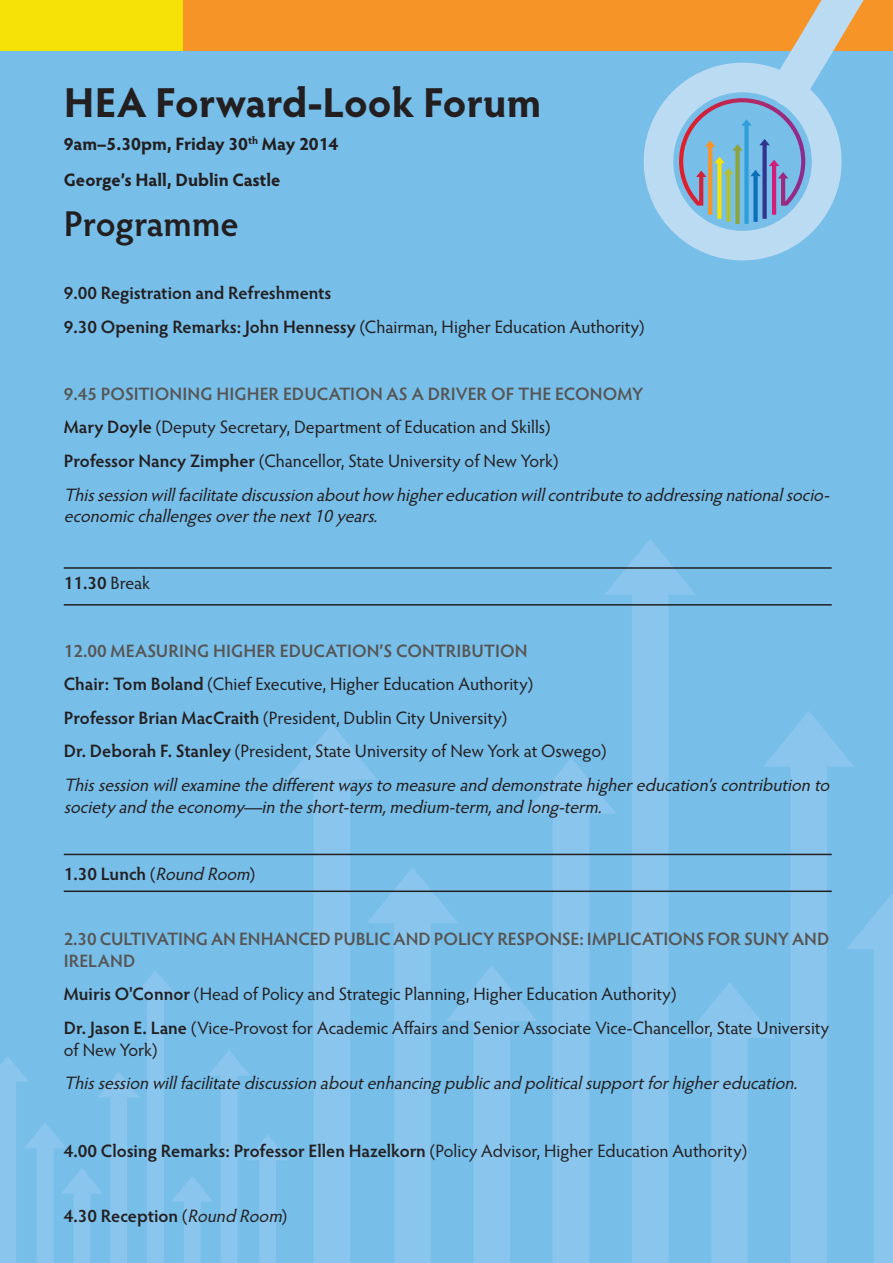
<style>
.page{position:relative;width:893px;height:1263px;background:#77bee9}
.page>*{position:absolute;margin:0;border:0;box-sizing:border-box;transform-origin:0 0}
.t1{font:700 42px "Hypatia Sans Pro";letter-spacing:.005em;color:#231f20}
.t2{font:600 36px "Hypatia Sans Pro";color:#231f20}
.t3{font:18px/33.6px "Hypatia Sans Pro";color:#231f20}
.t4{font:italic 18px/33.6px "Hypatia Sans Pro";letter-spacing:-.02em;color:#231f20}
.t5{font:600 18px/33.6px "Hypatia Sans Pro";letter-spacing:-.005em;color:#231f20}
.t6{font:600 18px/21.6px "Hypatia Sans Pro";letter-spacing:-.005em;color:#565554}
.t7{font:700 18px/36.6px "Hypatia Sans Pro";color:#231f20}
.s1{font-weight:400}
.s2{font-weight:600;font-style:normal;color:#565554}
.s3{font-weight:600;font-style:normal}
.s4{font-style:normal}
.s5{font-weight:600;color:#565554}
.s6{font-weight:600}
.s7{font-style:italic}
.s8{font-weight:400;font-style:italic}
</style>
<div class="page">
<div style="left:0;top:0;width:893px;height:51px;background:#f79428"></div>
<div style="left:0;top:0;width:182px;height:51px;background:#f7e208"></div>
<svg style="left:286px;top:724px;width:92px;height:539px"></svg>
<svg style="left:367px;top:867px;width:158px;height:396px"></svg>
<svg style="left:763px;top:711px;width:91px;height:552px"></svg>
<svg style="left:696px;top:982px;width:79px;height:281px"></svg>
<svg style="left:846px;top:893px;width:47px;height:370px"></svg>
<svg style="left:525px;top:758px;width:79px;height:505px"></svg>
<svg style="left:604px;top:539px;width:92px;height:724px"></svg>
<svg style="left:0;top:970px;width:289px;height:293px"></svg>
<svg style="left:643px;top:0;width:221px;height:260px"></svg>
<hr style="left:64px;top:567px;width:768px;height:2px;background:#231f20">
<hr style="left:64px;top:604px;width:768px;height:2px;background:#231f20">
<hr style="left:64px;top:854px;width:768px;height:1px;background:#231f20">
<hr style="left:64px;top:890px;width:768px;height:2px;background:#231f20">
<h1 class="t1" style="left:64px;top:86px;width:479px">HEA Forward-Look Forum</h1>
<p class="t7" style="left:64px;top:127px;width:276px">9am–5.30pm, Friday 30<sup>th</sup> May 2014<br>George’s Hall, Dublin Castle</p>
<h2 class="t2" style="left:64px;top:209px;width:177px">Programme</h2>
<p class="t5" style="left:64px;top:278px;width:582px">9.00 Registration and Refreshments<br>9.30 Opening Remarks: John Hennessy <span class="s1">(Chairman, Higher Education Authority)</span></p>
<p class="t4" style="left:64px;top:379px;width:770px"><span class="s2">9.45 POSITIONING HIGHER EDUCATION AS A DRIVER OF THE ECONOMY<br></span><span class="s3">Mary Doyle</span> <span class="s4">(Deputy Secretary, Department of Education and Skills)<br></span><span class="s3">Professor Nancy Zimpher</span> <span class="s4">(Chancellor, State University of New York)<br></span>This session will facilitate discussion about how higher education will contribute to addressing national socio-</p>
<p class="t4" style="left:64px;top:501px;width:319px">economic challenges over the next 10 years.</p>
<p class="t5" style="left:64px;top:568px;width:88px">11.30 <span class="s1">Break</span></p>
<p class="t3" style="left:64px;top:635px;width:771px"><span class="s5">12.00 MEASURING HIGHER EDUCATION’S CONTRIBUTION<br></span><span class="s6">Chair: Tom Boland</span> (Chief Executive, Higher Education Authority)<br><span class="s6">Professor Brian MacCraith</span> (President, Dublin City University)<br><span class="s6">Dr. Deborah F. Stanley</span> (President, State University of New York at Oswego)<br><span class="s7">This session will examine the different ways to measure and demonstrate higher education’s contribution to</span></p>
<p class="t4" style="left:64px;top:791px;width:543px">society and the economy—in the short-term, medium-term, and long-term.</p>
<p class="t5" style="left:64px;top:859px;width:193px">1.30 Lunch <span class="s1">(</span><span class="s8">RoundRoom</span><span class="s1">)</span></p>
<p class="t6" style="left:64px;top:930px;width:767px">2.30 CULTIVATING AN ENHANCED PUBLIC AND POLICY RESPONSE: IMPLICATIONS FOR SUNY AND<br>IRELAND</p>
<p class="t3" style="left:64px;top:979px;width:767px"><span class="s6">Muiris O'Connor</span> (Head of Policy and Strategic Planning, Higher Education Authority)<br><span class="s6">Dr. Jason E. Lane</span> (Vice-Provost for Academic Affairs and Senior Associate Vice-Chancellor, State University</p>
<p class="t3" style="left:64px;top:1034px;width:95px">of New York)</p>
<p class="t4" style="left:64px;top:1068px;width:739px">This session will facilitate discussion about enhancing public and political support for higher education.</p>
<p class="t5" style="left:64px;top:1135px;width:685px">4.00 Closing Remarks: Professor Ellen Hazelkorn <span class="s1">(Policy Advisor, Higher Education Authority)</span></p>
<p class="t5" style="left:64px;top:1201px;width:225px">4.30 Reception <span class="s1">(</span><span class="s8">RoundRoom</span><span class="s1">)</span></p>
</div>
